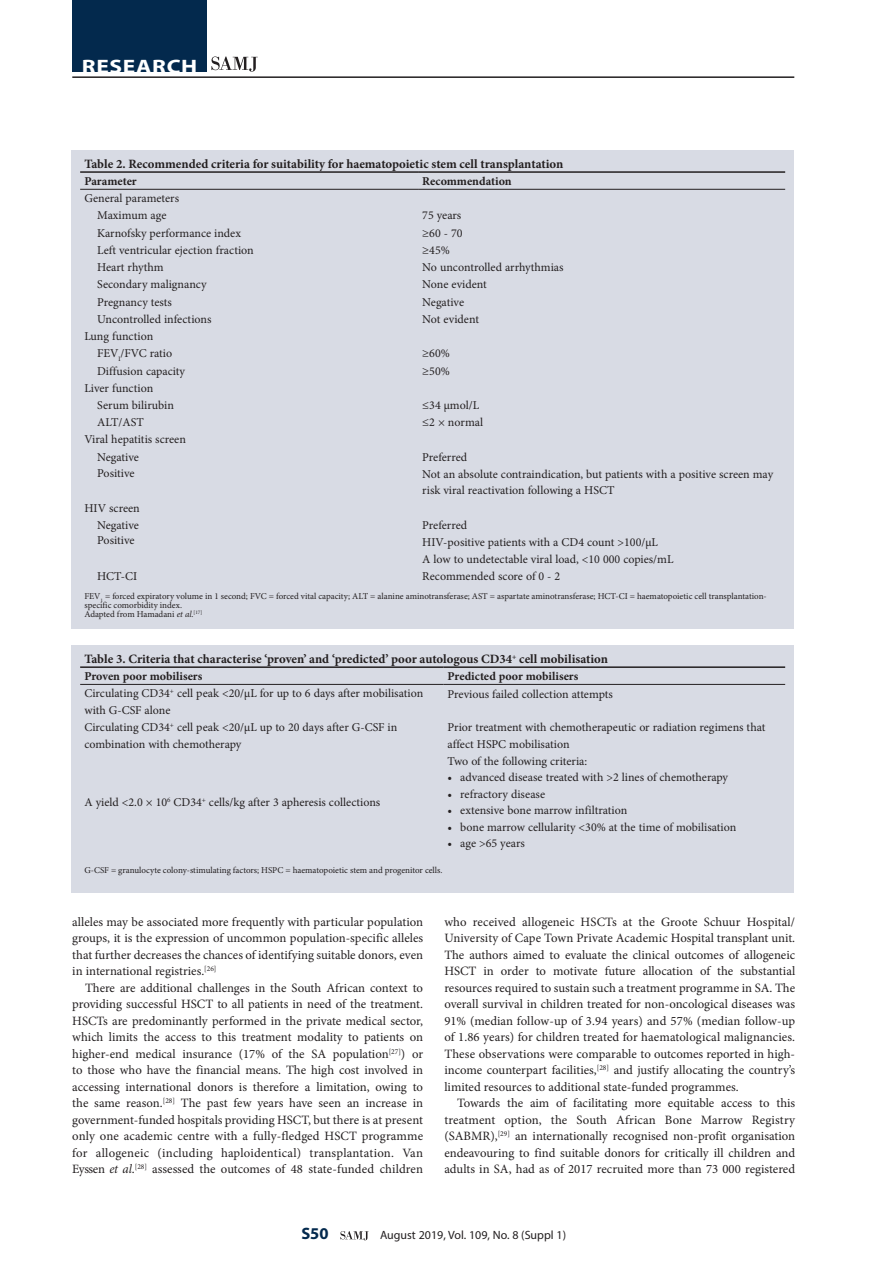
<style>
.page{position:relative;width:893px;height:1263px;background:#fff}
.page>*{position:absolute;margin:0;border:0;box-sizing:border-box;transform-origin:0 0}
.t1{font:700 19.5px "Myriad Pro";letter-spacing:.03em;color:#fff;scale:1.2 1}
.t2{font:700 16.5px "Myriad Pro";color:#03294d}
.BODY_TEXT_INDENT{font:12.75px/16.5px "Minion Pro";color:#231f20;text-align:justify}
.BODY_TEXT_1ST_PARAGR{font:12.75px/16.5px "Minion Pro";color:#231f20;text-align:justify}
.TABLE_HEAD{font:700 12.75px "Minion Pro";letter-spacing:-.005em;color:#231f20}
.TABLE_COPY{font:12px/16.5px "Minion Pro";color:#231f20}
.TABLE_COPY_INDENT{font:12px "Minion Pro";color:#231f20}
.TABLE_FIELD_NAME{font:700 12px "Minion Pro";color:#231f20}
.t3{font:12px "Myriad Pro";color:#231f20}
.TABLE_FOOTNOTE{font:9px/9px "Minion Pro";color:#231f20}
.s1{font-style:italic}
</style>
<div class="page">
<svg style="left:340px;top:1231px;width:29px;height:9px"></svg>
<hr style="left:72px;top:76px;width:722px;height:2px;background:#231f20">
<div style="left:72px;top:0;width:135px;height:72px;background:#03294d"></div>
<svg style="left:211px;top:57px;width:47px;height:15px"></svg>
<div style="left:72px;top:150px;width:722px;height:479px;background:#d8dbe4"></div>
<hr style="left:80px;top:171px;width:338px;height:2px;background:#231f20">
<hr style="left:418px;top:171px;width:367px;height:2px;background:#231f20">
<hr style="left:80px;top:189px;width:338px;height:1px;background:#231f20">
<hr style="left:418px;top:189px;width:367px;height:1px;background:#231f20">
<div style="left:72px;top:645px;width:722px;height:248px;background:#d8dbe4"></div>
<hr style="left:80px;top:666px;width:363px;height:2px;background:#231f20">
<hr style="left:443px;top:666px;width:342px;height:2px;background:#231f20">
<hr style="left:80px;top:684px;width:363px;height:1px;background:#231f20">
<hr style="left:443px;top:684px;width:342px;height:1px;background:#231f20">
<h1 class="t1" style="left:82px;top:54px;width:98px">RESEARCH</h1>
<p class="TABLE_HEAD" style="left:84px;top:155px;width:480px">Table 2. Recommended criteria for suitability for haematopoietic stem cell transplantation</p>
<p class="TABLE_FIELD_NAME" style="left:84px;top:173px;width:54px">Parameter</p>
<p class="TABLE_FIELD_NAME" style="left:422px;top:173px;width:91px">Recommendation</p>
<p class="TABLE_COPY" style="left:84px;top:190px;width:96px">General parameters</p>
<p class="TABLE_COPY_INDENT" style="left:97px;top:208px;width:71px">Maximum age</p>
<p class="TABLE_COPY" style="left:422px;top:207px;width:41px">75 years</p>
<p class="TABLE_COPY_INDENT" style="left:97px;top:225px;width:145px">Karnofsky performance index</p>
<p class="TABLE_COPY" style="left:422px;top:225px;width:42px">≥60 - 70</p>
<p class="TABLE_COPY_INDENT" style="left:97px;top:242px;width:158px">Left ventricular ejection fraction</p>
<p class="TABLE_COPY" style="left:422px;top:242px;width:29px">≥45%</p>
<p class="TABLE_COPY_INDENT" style="left:97px;top:259px;width:68px">Heart rhythm</p>
<p class="TABLE_COPY" style="left:422px;top:259px;width:143px">No uncontrolled arrhythmias</p>
<p class="TABLE_COPY_INDENT" style="left:97px;top:277px;width:111px">Secondary malignancy</p>
<p class="TABLE_COPY" style="left:422px;top:276px;width:66px">None evident</p>
<p class="TABLE_COPY_INDENT" style="left:97px;top:294px;width:76px">Pregnancy tests</p>
<p class="TABLE_COPY" style="left:422px;top:294px;width:43px">Negative</p>
<p class="TABLE_COPY_INDENT" style="left:97px;top:311px;width:116px">Uncontrolled infections</p>
<p class="TABLE_COPY" style="left:422px;top:311px;width:58px">Not evident</p>
<p class="TABLE_COPY" style="left:84px;top:328px;width:70px">Lung function</p>
<p class="TABLE_COPY_INDENT" style="left:97px;top:345px;width:77px">FEV<sub>1</sub>/FVC ratio</p>
<p class="TABLE_COPY" style="left:422px;top:345px;width:29px">≥60%</p>
<p class="TABLE_COPY_INDENT" style="left:97px;top:363px;width:89px">Diffusion capacity</p>
<p class="TABLE_COPY" style="left:422px;top:362px;width:29px">≥50%</p>
<p class="TABLE_COPY" style="left:84px;top:380px;width:70px">Liver function</p>
<p class="TABLE_COPY_INDENT" style="left:97px;top:397px;width:78px">Serum bilirubin</p>
<p class="TABLE_COPY" style="left:422px;top:397px;width:58px">≤34 μmol/L</p>
<p class="TABLE_COPY_INDENT" style="left:97px;top:414px;width:48px">ALT/AST</p>
<p class="TABLE_COPY" style="left:422px;top:414px;width:62px">≤2 × normal</p>
<p class="TABLE_COPY" style="left:84px;top:431px;width:103px">Viral hepatitis screen</p>
<p class="TABLE_COPY_INDENT" style="left:97px;top:449px;width:43px">Negative</p>
<p class="TABLE_COPY" style="left:422px;top:449px;width:46px">Preferred</p>
<p class="TABLE_COPY_INDENT" style="left:97px;top:465px;width:39px">Positive</p>
<p class="TABLE_COPY" style="left:422px;top:466px;width:352px">Not an absolute contraindication, but patients with a positive screen may risk viral reactivation following a HSCT</p>
<p class="TABLE_COPY" style="left:84px;top:500px;width:57px">HIV screen</p>
<p class="TABLE_COPY_INDENT" style="left:97px;top:517px;width:43px">Negative</p>
<p class="TABLE_COPY" style="left:422px;top:517px;width:46px">Preferred</p>
<p class="TABLE_COPY_INDENT" style="left:97px;top:532px;width:39px">Positive</p>
<p class="TABLE_COPY" style="left:422px;top:534px;width:237px">HIV-positive patients with a CD4 count &gt;100/μL</p>
<p class="TABLE_COPY" style="left:422px;top:551px;width:253px">A low to undetectable viral load, &lt;10 000 copies/mL</p>
<p class="TABLE_COPY_INDENT" style="left:97px;top:568px;width:42px">HCT-CI</p>
<p class="TABLE_COPY" style="left:422px;top:568px;width:140px">Recommended score of 0 - 2</p>
<p class="TABLE_FOOTNOTE" style="left:84px;top:591px;width:684px">FEV<sub>1</sub> = forced expiratory volume in 1 second; FVC = forced vital capacity; ALT = alanine aminotransferase; AST = aspartate aminotransferase; HCT-CI = haematopoietic cell transplantation&shy;specific comorbidity index.</p>
<p class="TABLE_FOOTNOTE" style="left:84px;top:609px;width:119px">Adapted from Hamadani <span class="s1">et al</span>.<sup>[17]</sup></p>
<p class="TABLE_HEAD" style="left:84px;top:650px;width:525px">Table 3. Criteria that characterise ‘proven’ and ‘predicted’ poor autologous CD34<sup>+</sup> cell mobilisation</p>
<p class="TABLE_FIELD_NAME" style="left:84px;top:668px;width:119px">Proven poor mobilisers</p>
<p class="TABLE_FIELD_NAME" style="left:448px;top:668px;width:132px">Predicted poor mobilisers</p>
<p class="TABLE_COPY" style="left:84px;top:685px;width:340px">Circulating CD34<sup>+</sup> cell peak &lt;20/μL for up to 6 days after mobilisation with G-CSF alone</p>
<p class="TABLE_COPY" style="left:448px;top:686px;width:167px">Previous failed collection attempts</p>
<p class="TABLE_COPY" style="left:84px;top:719px;width:314px">Circulating CD34<sup>+</sup> cell peak &lt;20/μL up to 20 days after G-CSF in combination with chemotherapy</p>
<p class="TABLE_COPY" style="left:448px;top:719px;width:319px">Prior treatment with chemotherapeutic or radiation regimens that affect HSPC mobilisation</p>
<p class="TABLE_COPY" style="left:84px;top:794px;width:297px">A yield &lt;2.0 × 10<sup>6</sup> CD34<sup>+</sup> cells/kg after 3 apheresis collections</p>
<p class="TABLE_COPY" style="left:448px;top:753px;width:141px">Two of the following criteria:</p>
<p class="TABLE_COPY" style="left:448px;top:769px;width:282px">• advanced disease treated with &gt;2 lines of chemotherapy</p>
<p class="TABLE_COPY" style="left:448px;top:786px;width:99px">• refractory disease</p>
<p class="TABLE_COPY" style="left:448px;top:802px;width:181px">• extensive bone marrow infiltration</p>
<p class="TABLE_COPY" style="left:448px;top:819px;width:290px">• bone marrow cellularity &lt;30% at the time of mobilisation</p>
<p class="TABLE_COPY" style="left:448px;top:835px;width:79px">• age &gt;65 years</p>
<p class="TABLE_FOOTNOTE" style="left:84px;top:866px;width:360px">G-CSF = granulocyte colony-stimulating factors; HSPC = haematopoietic stem and progenitor cells.</p>
<p class="BODY_TEXT_1ST_PARAGR" style="left:72px;top:913px;width:352px">alleles may be associated more frequently with particular population groups, it is the expression of uncommon population-specific alleles that further decreases the chances of identifying suitable donors, even in international registries.<sup>[26]</sup></p>
<p class="BODY_TEXT_INDENT" style="left:72px;top:979px;width:352px;text-indent:13px">There are additional challenges in the South African context to providing successful HSCT to all patients in need of the treatment.<br>HSCTs are predominantly performed in the private medical sector, which limits the access to this treatment modality to patients on higher-end medical insurance (17% of the SA population<sup>[27]</sup>) or to those who have the financial means. The high cost involved in accessing international donors is therefore a limitation, owing to the same reason.<sup>[28]</sup> The past few years have seen an increase in government-funded hospitals providing HSCT, but there is at present only one academic centre with a fully-fledged HSCT programme for allogeneic (including haploidentical) transplantation. Van Eyssen <span class="s1">et al</span>.<sup>[28]</sup> assessed the outcomes of 48 state-funded children</p>
<p class="BODY_TEXT_INDENT" style="left:444px;top:913px;width:352px">who received allogeneic HSCTs at the Groote Schuur Hospital/ University of Cape Town Private Academic Hospital transplant unit.<br>The authors aimed to evaluate the clinical outcomes of allogeneic HSCT in order to motivate future allocation of the substantial resources required to sustain such a treatment programme in SA. The overall survival in children treated for non-oncological diseases was 91% (median follow-up of 3.94 years) and 57% (median follow-up of 1.86 years) for children treated for haematological malignancies.<br>These observations were comparable to outcomes reported in high&shy;income counterpart facilities,<sup>[28]</sup> and justify allocating the country’s limited resources to additional state-funded programmes.</p>
<p class="BODY_TEXT_INDENT" style="left:444px;top:1095px;width:352px;text-indent:13px">Towards the aim of facilitating more equitable access to this treatment option, the South African Bone Marrow Registry (SABMR),<sup>[29]</sup> an internationally recognised non-profit organisation endeavouring to find suitable donors for critically ill children and adults in SA, had as of 2017 recruited more than 73 000 registered</p>
<p class="t2" style="left:301px;top:1223px;width:29px">S50</p>
<p class="t3" style="left:380px;top:1228px;width:187px">August 2019, Vol. 109, No. 8 (Suppl 1)</p>
</div>
